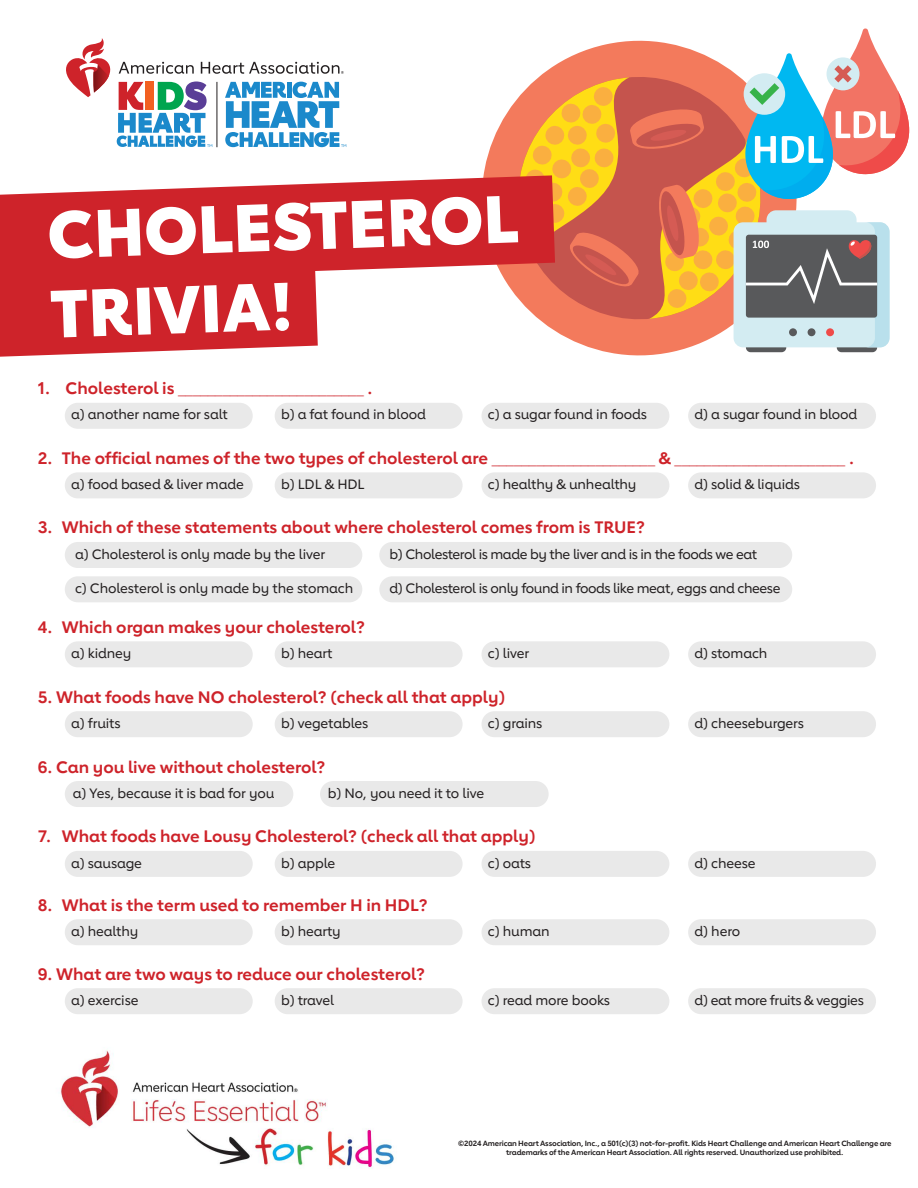
<style>
.page{position:relative;width:918px;height:1188px;background:#fff}
.page>*{position:absolute;margin:0;border:0;box-sizing:border-box;transform-origin:0 0}
.Headline{font:800 66px "Lub Dub";color:#fff}
.Questions{font:700 16.5px "Lub Dub";color:#ce232a}
.Body_Copy{font:500 13.5px "Lub Dub";letter-spacing:-.01em;color:#231f20}
.Body_Copy-2{font:500 13.5px "Lub Dub";letter-spacing:-.03em;color:#231f20}
.Legal{font:700 7.5px "Lub Dub";letter-spacing:-.02em;color:#231f20}
</style>
<div class="page">
<svg style="left:483px;top:113px;width:328px;height:243px"></svg>
<div style="left:746px;top:320px;width:40px;height:32px;background:linear-gradient(to right,#58595b,#595a5c);border-radius:5px"></div>
<div style="left:837px;top:320px;width:40px;height:32px;background:linear-gradient(to right,#57585a,#5a5b5d);border-radius:5px"></div>
<svg style="left:507px;top:28px;width:402px;height:319px"></svg>
<div style="left:65px;top:403px;width:188px;height:26px;background:#e9e9e9;border-radius:13px"></div>
<div style="left:65px;top:472px;width:188px;height:26px;background:#e9e9e9;border-radius:13px"></div>
<div style="left:65px;top:641px;width:188px;height:26px;background:#e9e9e9;border-radius:13px"></div>
<div style="left:65px;top:851px;width:188px;height:26px;background:#e9e9e9;border-radius:13px"></div>
<div style="left:65px;top:919px;width:188px;height:26px;background:#e9e9e9;border-radius:13px"></div>
<div style="left:65px;top:988px;width:188px;height:26px;background:#e9e9e9;border-radius:13px"></div>
<div style="left:65px;top:711px;width:188px;height:26px;background:#e9e9e9;border-radius:13px"></div>
<div style="left:65px;top:781px;width:228px;height:26px;background:#e9e9e9;border-radius:13px"></div>
<div style="left:65px;top:542px;width:297px;height:26px;background:#e9e9e9;border-radius:13px"></div>
<div style="left:65px;top:576px;width:297px;height:26px;background:#e9e9e9;border-radius:13px"></div>
<div style="left:275px;top:403px;width:188px;height:26px;background:#e9e9e9;border-radius:13px"></div>
<div style="left:275px;top:472px;width:188px;height:26px;background:#e9e9e9;border-radius:13px"></div>
<div style="left:275px;top:641px;width:188px;height:26px;background:#e9e9e9;border-radius:13px"></div>
<div style="left:275px;top:851px;width:188px;height:26px;background:#e9e9e9;border-radius:13px"></div>
<div style="left:275px;top:919px;width:188px;height:26px;background:#e9e9e9;border-radius:13px"></div>
<div style="left:275px;top:988px;width:188px;height:26px;background:#e9e9e9;border-radius:13px"></div>
<div style="left:275px;top:711px;width:188px;height:26px;background:#e9e9e9;border-radius:13px"></div>
<div style="left:320px;top:781px;width:229px;height:26px;background:#e9e9e9;border-radius:13px"></div>
<div style="left:379px;top:542px;width:413px;height:26px;background:#e9e9e9;border-radius:13px"></div>
<div style="left:379px;top:576px;width:413px;height:26px;background:#e9e9e9;border-radius:13px"></div>
<div style="left:481px;top:403px;width:188px;height:26px;background:#e9e9e9;border-radius:13px"></div>
<div style="left:481px;top:472px;width:188px;height:26px;background:#e9e9e9;border-radius:13px"></div>
<div style="left:481px;top:641px;width:188px;height:26px;background:#e9e9e9;border-radius:13px"></div>
<div style="left:481px;top:851px;width:188px;height:26px;background:#e9e9e9;border-radius:13px"></div>
<div style="left:481px;top:919px;width:188px;height:26px;background:#e9e9e9;border-radius:13px"></div>
<div style="left:481px;top:988px;width:188px;height:26px;background:#e9e9e9;border-radius:13px"></div>
<div style="left:481px;top:711px;width:188px;height:26px;background:#e9e9e9;border-radius:13px"></div>
<div style="left:688px;top:403px;width:188px;height:26px;background:#e9e9e9;border-radius:13px"></div>
<div style="left:688px;top:472px;width:188px;height:26px;background:#e9e9e9;border-radius:13px"></div>
<div style="left:688px;top:641px;width:188px;height:26px;background:#e9e9e9;border-radius:13px"></div>
<div style="left:688px;top:851px;width:188px;height:26px;background:#e9e9e9;border-radius:13px"></div>
<div style="left:688px;top:919px;width:188px;height:26px;background:#e9e9e9;border-radius:13px"></div>
<div style="left:688px;top:988px;width:188px;height:26px;background:#e9e9e9;border-radius:13px"></div>
<div style="left:688px;top:711px;width:188px;height:26px;background:#e9e9e9;border-radius:13px"></div>
<svg style="left:0;top:282px;width:318px;height:75px;background:#d1343b"></svg>
<svg style="left:0;top:175px;width:555px;height:107px;background:#d54247"></svg>
<svg style="left:66px;top:38px;width:280px;height:109px"></svg>
<img style="left:60px;top:1050px;width:334px;height:118px">
<h1 class="Headline" style="left:46px;top:195px;width:473px;rotate:-2deg">CHOLESTEROL</h1>
<h1 class="Headline" style="left:49px;top:274px;width:244px;rotate:-2deg">TRIVIA!</h1>
<p class="Questions" style="left:38px;top:378px;width:336px">1. Cholesterol is _________________________ .</p>
<p class="Body_Copy" style="left:71px;top:407px;width:158px">a) another name for salt</p>
<p class="Body_Copy" style="left:281px;top:407px;width:146px">b) a fat found in blood</p>
<p class="Body_Copy" style="left:488px;top:407px;width:161px">c) a sugar found in foods</p>
<p class="Body_Copy" style="left:695px;top:407px;width:164px">d) a sugar found in blood</p>
<h1 class="Questions" style="left:38px;top:448px;width:818px">2. The official names of the two types of cholesterol are ______________________ &amp; _______________________ .</h1>
<p class="Body_Copy" style="left:71px;top:476px;width:174px">a) food based &amp; liver made</p>
<p class="Body_Copy" style="left:281px;top:476px;width:85px">b) LDL &amp; HDL</p>
<p class="Body_Copy" style="left:488px;top:476px;width:150px">c) healthy &amp; unhealthy</p>
<p class="Body_Copy" style="left:695px;top:476px;width:107px">d) solid &amp; liquids</p>
<h1 class="Questions" style="left:38px;top:518px;width:608px">3. Which of these statements about where cholesterol comes from is TRUE?</h1>
<p class="Body_Copy" style="left:75px;top:546px;width:252px">a) Cholesterol is only made by the liver</p>
<p class="Body_Copy-2" style="left:390px;top:546px;width:369px">b) Cholesterol is made by the liver and is in the foods we eat</p>
<p class="Body_Copy" style="left:75px;top:580px;width:280px">c) Cholesterol is only made by the stomach</p>
<p class="Body_Copy-2" style="left:390px;top:580px;width:392px">d) Cholesterol is only found in foods like meat, eggs and cheese</p>
<h1 class="Questions" style="left:38px;top:617px;width:329px">4. Which organ makes your cholesterol?</h1>
<p class="Body_Copy" style="left:71px;top:645px;width:62px">a) kidney</p>
<p class="Body_Copy" style="left:281px;top:645px;width:53px">b) heart</p>
<p class="Body_Copy" style="left:488px;top:645px;width:43px">c) liver</p>
<p class="Body_Copy" style="left:695px;top:645px;width:74px">d) stomach</p>
<h1 class="Questions" style="left:38px;top:687px;width:469px">5. What foods have NO cholesterol? (check all that apply)</h1>
<p class="Body_Copy" style="left:71px;top:715px;width:51px">a) fruits</p>
<p class="Body_Copy" style="left:281px;top:715px;width:89px">b) vegetables</p>
<p class="Body_Copy" style="left:488px;top:715px;width:56px">c) grains</p>
<p class="Body_Copy" style="left:695px;top:715px;width:111px">d) cheeseburgers</p>
<h1 class="Questions" style="left:38px;top:757px;width:289px">6. Can you live without cholesterol?</h1>
<p class="Body_Copy" style="left:73px;top:785px;width:203px">a) Yes, because it is bad for you</p>
<p class="Body_Copy" style="left:328px;top:785px;width:158px">b) No, you need it to live</p>
<h1 class="Questions" style="left:38px;top:827px;width:499px">7. What foods have Lousy Cholesterol? (check all that apply)</h1>
<p class="Body_Copy" style="left:71px;top:855px;width:72px">a) sausage</p>
<p class="Body_Copy" style="left:281px;top:855px;width:56px">b) apple</p>
<p class="Body_Copy" style="left:488px;top:855px;width:45px">c) oats</p>
<p class="Body_Copy" style="left:695px;top:855px;width:63px">d) cheese</p>
<h1 class="Questions" style="left:38px;top:895px;width:391px">8. What is the term used to remember H in HDL?</h1>
<p class="Body_Copy" style="left:71px;top:923px;width:69px">a) healthy</p>
<p class="Body_Copy" style="left:281px;top:923px;width:61px">b) hearty</p>
<p class="Body_Copy" style="left:488px;top:923px;width:63px">c) human</p>
<p class="Body_Copy" style="left:695px;top:923px;width:47px">d) hero</p>
<h1 class="Questions" style="left:38px;top:964px;width:389px">9. What are two ways to reduce our cholesterol?</h1>
<p class="Body_Copy" style="left:71px;top:992px;width:69px">a) exercise</p>
<p class="Body_Copy" style="left:281px;top:992px;width:55px">b) travel</p>
<p class="Body_Copy" style="left:488px;top:992px;width:124px">c) read more books</p>
<p class="Body_Copy" style="left:695px;top:992px;width:171px">d) eat more fruits &amp; veggies</p>
<p class="Legal" style="left:458px;top:1138px;width:435px">©2024 American Heart Association, Inc., a 501(c)(3) not-for-profit. Kids Heart Challenge and American Heart Challenge are</p>
<p class="Legal" style="left:506px;top:1147px;width:339px">trademarks of the American Heart Association. All rights reserved. Unauthorized use prohibited.</p>
</div>
